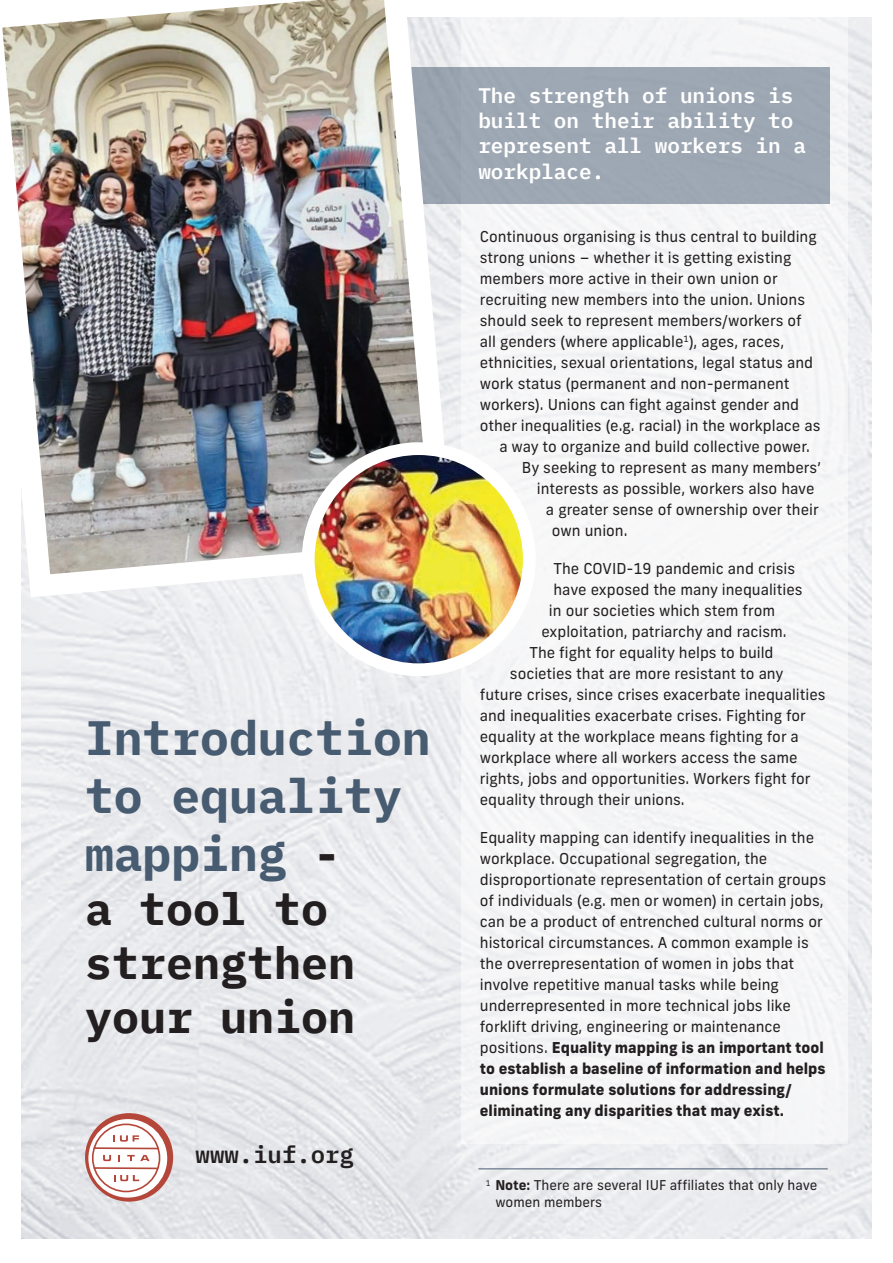
<style>
.page{position:relative;width:893px;height:1263px;background:#fff}
.page>*{position:absolute;margin:0;border:0;box-sizing:border-box;transform-origin:0 0}
.t1{font:700 48px/57.6px "IBM Plex Mono";color:#475b71}
.t2{font:700 45px/54px "IBM Plex Mono";color:#231f20}
.t3{font:600 24px "IBM Plex Mono";color:#231f20}
.t4{font:600 21px/25.2px "IBM Plex Mono";color:#fff}
.t5{font:15px/21px "Frank New";color:#231f20}
.t6{font:13.5px/16.2px "Frank New";color:#231f20}
.s1{font-size:45px;color:#231f20}
.s2{font-weight:800}
.s3{font-weight:700}
</style>
<div class="page">
<img style="left:21px;top:18px;width:851px;height:1220px">
<div style="left:85px;top:1113px;width:88px;height:88px;background:#b44739;border-radius:50%"></div>
<div style="left:88px;top:1119px;width:79px;height:78px;background:#fff;border-radius:50%"></div>
<svg style="left:91px;top:1123px;width:70px;height:70px"></svg>
<div style="left:461px;top:0;width:387px;height:1144px;background:#f6f6f7"></div>
<hr style="left:478px;top:1168px;width:350px;height:1px;background:#475b71">
<div style="left:353px;top:67px;width:476px;height:137px;background:#9da8b3"></div>
<img style="left:2px;top:0;width:464px;height:609px">
<img style="left:308px;top:449px;width:221px;height:221px;border-radius:111px">
<div style="left:302px;top:442px;width:234px;height:234px;border:13px solid #fff;border-radius:50%"></div>
<h1 class="t1" style="left:85px;top:705px;width:347px">Introduction to equality mapping <span class="s1">-</span></h1>
<h2 class="t2" style="left:85px;top:878px;width:271px">a tool to strengthen your union</h2>
<h3 class="t3" style="left:196px;top:1135px;width:160px">www.iuf.org</h3>
<h3 class="t4" style="left:478px;top:81px;width:329px">The strength of unions is built on their ability to represent all workers in a workplace.</h3>
<p class="t5" style="left:480px;top:226px;width:338px">Continuous organising is thus central to building</p>
<p class="t5" style="left:480px;top:247px;width:313px">strong unions – whether it is getting existing</p>
<p class="t5" style="left:480px;top:268px;width:299px">members more active in their own union or</p>
<p class="t5" style="left:480px;top:289px;width:327px">recruiting new members into the union. Unions</p>
<p class="t5" style="left:480px;top:310px;width:323px">should seek to represent members/workers of</p>
<p class="t5" style="left:480px;top:331px;width:306px">all genders (where applicable<sup>1</sup>), ages, races,</p>
<p class="t5" style="left:480px;top:352px;width:335px">ethnicities, sexual orientations, legal status and</p>
<p class="t5" style="left:480px;top:373px;width:311px">work status (permanent and non-permanent</p>
<p class="t5" style="left:480px;top:394px;width:321px">workers). Unions can fight against gender and</p>
<p class="t5" style="left:480px;top:415px;width:342px">other inequalities (e.g. racial) in the workplace as</p>
<p class="t5" style="left:499px;top:436px;width:312px">a way to organize and build collective power.</p>
<p class="t5" style="left:522px;top:457px;width:301px">By seeking to represent as many members’</p>
<p class="t5" style="left:537px;top:478px;width:279px">interests as possible, workers also have</p>
<p class="t5" style="left:546px;top:499px;width:274px">a greater sense of ownership over their</p>
<p class="t5" style="left:552px;top:520px;width:77px">own union.</p>
<p class="t5" style="left:553px;top:558px;width:243px">The COVID-19 pandemic and crisis</p>
<p class="t5" style="left:553px;top:579px;width:251px">have exposed the many inequalities</p>
<p class="t5" style="left:549px;top:600px;width:228px">in our societies which stem from</p>
<p class="t5" style="left:541px;top:621px;width:247px">exploitation, patriarchy and racism.</p>
<p class="t5" style="left:529px;top:642px;width:246px">The fight for equality helps to build</p>
<p class="t5" style="left:510px;top:663px;width:275px">societies that are more resistant to any</p>
<p class="t5" style="left:480px;top:684px;width:347px">future crises, since crises exacerbate inequalities</p>
<p class="t5" style="left:480px;top:705px;width:328px">and inequalities exacerbate crises. Fighting for</p>
<p class="t5" style="left:480px;top:726px;width:320px">equality at the workplace means fighting for a</p>
<p class="t5" style="left:480px;top:747px;width:319px">workplace where all workers access the same</p>
<p class="t5" style="left:480px;top:768px;width:332px">rights, jobs and opportunities. Workers fight for</p>
<p class="t5" style="left:480px;top:789px;width:206px">equality through their unions.</p>
<p class="t5" style="left:480px;top:827px;width:348px">Equality mapping can identify inequalities in the workplace. Occupational segregation, the disproportionate representation of certain groups of individuals (e.g. men or women) in certain jobs, can be a product of entrenched cultural norms or historical circumstances. A common example is the overrepresentation of women in jobs that involve repetitive manual tasks while being underrepresented in more technical jobs like forklift driving, engineering or maintenance positions. <span class="s2">Equality mapping is an important tool to establish a baseline of information and helps unions formulate solutions for addressing/ eliminating any disparities that may exist.</span></p>
<p class="t6" style="left:495px;top:1177px;width:324px;text-indent:-10px"><sup>1</sup> <span class="s3">Note:</span> There are several IUF affiliates that only have women members</p>
</div>
